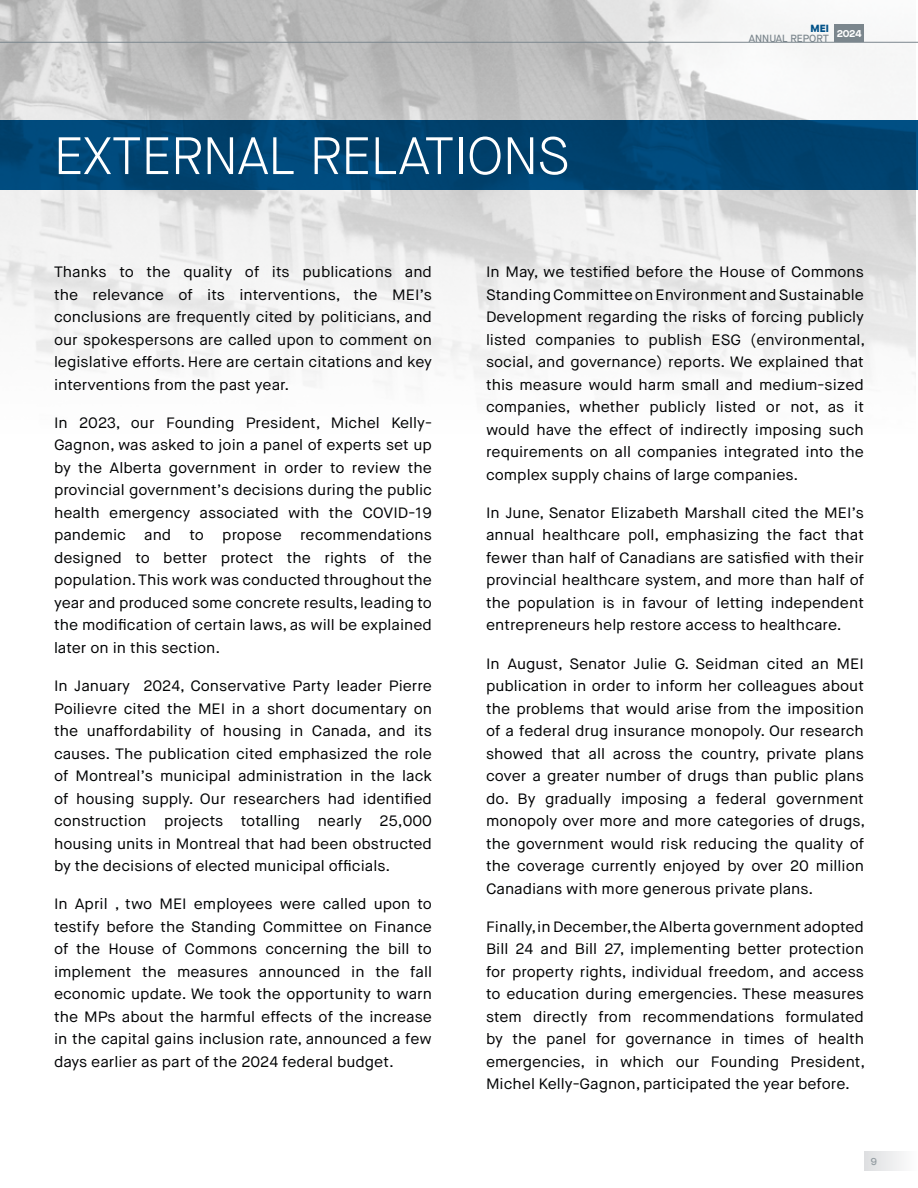
<style>
.page{position:relative;width:918px;height:1188px;background:#fff}
.page>*{position:absolute;margin:0;border:0;box-sizing:border-box;transform-origin:0 0}
.t1{font:300 52.5px "Maison Neue";color:#fff}
.t2{font:15px/22.5px "Maison Neue";color:#010203;text-align:justify;scale:1.05 1}
.t3{font:500 10.35px "Maison Neue";color:#7b868d}
.t4{font:700 10.35px "Maison Neue";color:#fff}
.t5{font:800 10.35px "Maison Neue";color:#015289}
</style>
<div class="page">
<img style="left:0;top:0;width:916px;height:386px">
<svg style="left:0;top:120px;width:918px;height:70px;background:#004372"></svg>
<div style="left:834px;top:25px;width:30px;height:17px;background:#7b868d"></div>
<hr style="left:0;top:42px;width:918px;height:1px;background:#7b868d">
<div style="left:864px;top:1152px;width:54px;height:19px;background:linear-gradient(to right,#dedfe1,#fdfdfd)"></div>
<h1 class="t1" style="left:54px;top:122px;width:517px">EXTERNAL RELATIONS</h1>
<p class="t5" style="left:811px;top:21px;width:20px">MEI</p>
<p class="t3" style="left:749px;top:32px;width:81px">ANNUAL REPORT</p>
<p class="t4" style="left:837px;top:26px;width:26px">2024</p>
<p class="t2" style="left:54px;top:261px;width:362px">Thanks to the quality of its publications and the relevance of its interventions, the MEI’s conclusions are frequently cited by politicians, and our spokespersons are called upon to comment on legislative efforts. Here are certain citations and key interventions from the past year.</p>
<p class="t2" style="left:54px;top:412px;width:362px">In 2023, our Founding President, Michel Kelly-Gagnon, was asked to join a panel of experts set up by the Alberta government in order to review the provincial government’s decisions during the public health emergency associated with the COVID-19 pandemic and to propose recommendations designed to better protect the rights of the population. This work was conducted throughout the year and produced some concrete results, leading to the modification of certain laws, as will be explained later on in this section.</p>
<p class="t2" style="left:54px;top:675px;width:362px">In January 2024, Conservative Party leader Pierre Poilievre cited the MEI in a short documentary on the unaffordability of housing in Canada, and its causes. The publication cited emphasized the role of Montreal’s municipal administration in the lack of housing supply. Our researchers had identified construction projects totalling nearly 25,000 housing units in Montreal that had been obstructed by the decisions of elected municipal officials.</p>
<p class="t2" style="left:54px;top:893px;width:362px">In April , two MEI employees were called upon to testify before the Standing Committee on Finance of the House of Commons concerning the bill to implement the measures announced in the fall economic update. We took the opportunity to warn the MPs about the harmful effects of the increase in the capital gains inclusion rate, announced a few days earlier as part of the 2024 federal budget.</p>
<p class="t2" style="left:486px;top:261px;width:363px">In May, we testified before the House of Commons Standing Committee on Environment and Sustainable Development regarding the risks of forcing publicly listed companies to publish ESG (environmental, social, and governance) reports. We explained that this measure would harm small and medium-sized companies, whether publicly listed or not, as it would have the effect of indirectly imposing such requirements on all companies integrated into the complex supply chains of large companies.</p>
<p class="t2" style="left:486px;top:502px;width:362px">In June, Senator Elizabeth Marshall cited the MEI’s annual healthcare poll, emphasizing the fact that fewer than half of Canadians are satisfied with their provincial healthcare system, and more than half of the population is in favour of letting independent entrepreneurs help restore access to healthcare.</p>
<p class="t2" style="left:486px;top:652px;width:363px">In August, Senator Julie G. Seidman cited an MEI publication in order to inform her colleagues about the problems that would arise from the imposition of a federal drug insurance monopoly. Our research showed that all across the country, private plans cover a greater number of drugs than public plans do. By gradually imposing a federal government monopoly over more and more categories of drugs, the government would risk reducing the quality of the coverage currently enjoyed by over 20 million Canadians with more generous private plans.</p>
<p class="t2" style="left:486px;top:915px;width:363px">Finally, in December, the Alberta government adopted Bill 24 and Bill 27, implementing better protection for property rights, individual freedom, and access to education during emergencies. These measures stem directly from recommendations formulated by the panel for governance in times of health emergencies, in which our Founding President, Michel Kelly-Gagnon, participated the year before.</p>
<p class="t3" style="left:871px;top:1154px;width:8px">9</p>
</div>
